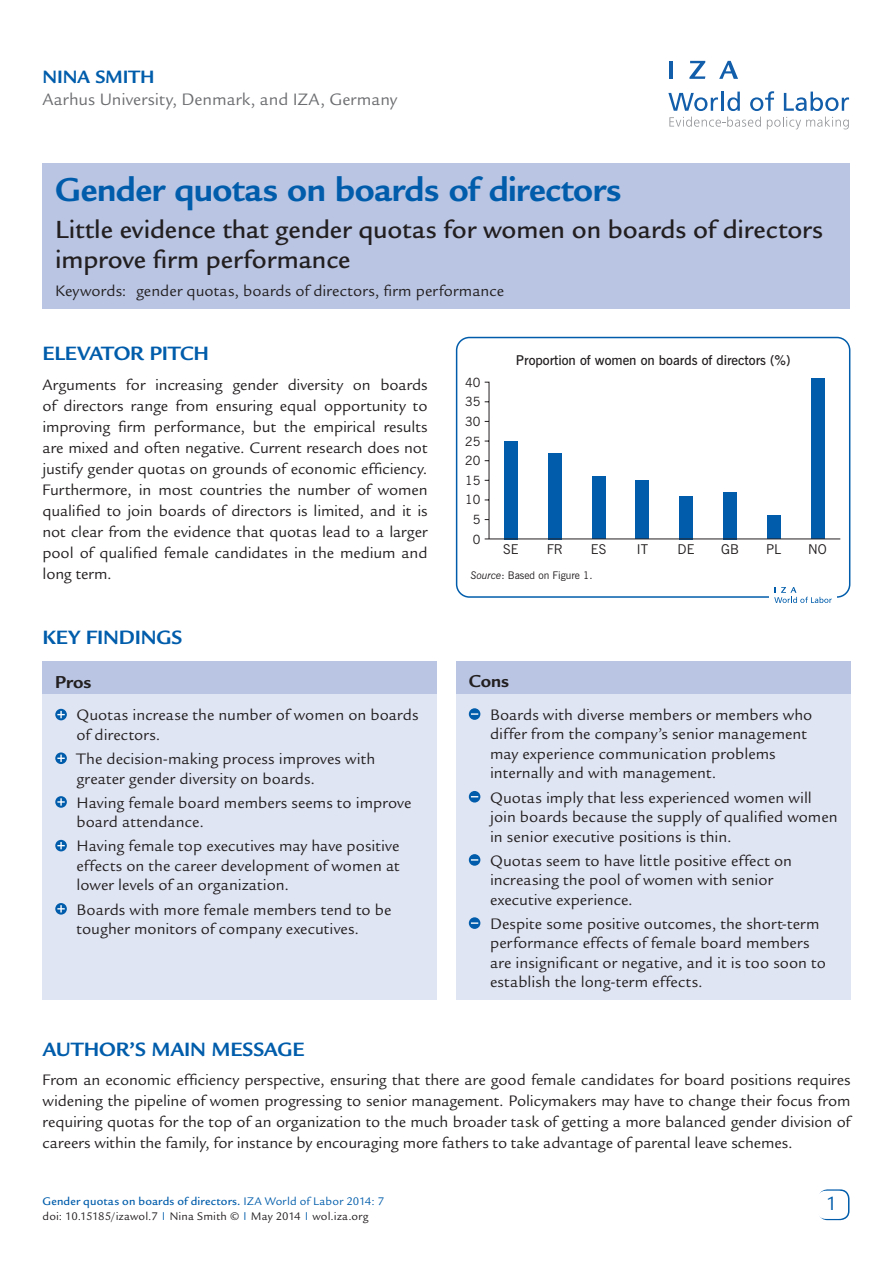
<style>
.page{position:relative;width:893px;height:1263px;background:#fff}
.page>*{position:absolute;margin:0;border:0;box-sizing:border-box;transform-origin:0 0}
.t1{font:700 36px "Legacy Sans Std";letter-spacing:-.015em;color:#015dab}
.t2{font:500 27px/30px "Legacy Sans Std";color:#231f20}
.t3{font:700 21px "Legacy Sans Std";letter-spacing:-.005em;color:#015dab}
.t4{font:21px "Legacy Sans Std";color:#015dab}
.t5{font:700 19.5px "Legacy Sans Std";letter-spacing:-.005em;color:#015dab}
.t6{font:700 18.75px "Legacy Sans Std";letter-spacing:-.005em;color:#231f20}
.t7{font:18px "Legacy Sans Std";color:#6c6d70}
.t8{font:16.5px/19.5px "Legacy Sans Std";letter-spacing:.005em;color:#231f20}
.t9{font:600 13.5px "News Gothic BT";color:#231f20}
.t10{font:13.5px "News Gothic BT";color:#231f20}
.t11{font:12.75px/19.6px "News Gothic BT";color:#231f20;text-align:right}
.t12{font:12px/15px "Legacy Sans Std";letter-spacing:.015em;color:#231f20}
.t13{font:10.5px "News Gothic BT";color:#231f20}
.s1{font-style:italic}
.s2{font-weight:500;color:#015dab}
.s3{color:#015dab}
</style>
<div class="page">
<div style="left:818px;top:1189px;width:31px;height:31px;border:2px solid #015dab;border-radius:9px"></div>
<div style="left:817px;top:1191px;width:30px;height:28px;background:#fff;border-radius:9px"></div>
<svg style="left:668px;top:93px;width:50px;height:18px"></svg>
<hr style="left:721px;top:92px;width:3px;height:19px;background:#125eaa">
<svg style="left:727px;top:92px;width:13px;height:19px"></svg>
<svg style="left:750px;top:91px;width:24px;height:20px"></svg>
<svg style="left:784px;top:92px;width:65px;height:19px"></svg>
<svg style="left:669px;top:117px;width:92px;height:10px"></svg>
<svg style="left:767px;top:117px;width:82px;height:12px"></svg>
<hr style="left:669px;top:61px;width:4px;height:18px;background:#125eaa">
<svg style="left:689px;top:61px;width:16px;height:18px"></svg>
<svg style="left:719px;top:61px;width:19px;height:18px"></svg>
<div style="left:456px;top:663px;width:394px;height:337px;background:#e0e5f3"></div>
<div style="left:43px;top:663px;width:394px;height:337px;background:#e0e5f3"></div>
<div style="left:43px;top:661px;width:394px;height:32px;background:#b9c5e3"></div>
<div style="left:456px;top:661px;width:394px;height:32px;background:#b9c5e3"></div>
<svg style="left:55px;top:709px;width:12px;height:11px"></svg>
<svg style="left:57px;top:711px;width:8px;height:7px"></svg>
<svg style="left:55px;top:752px;width:12px;height:12px"></svg>
<svg style="left:57px;top:755px;width:8px;height:7px"></svg>
<svg style="left:55px;top:796px;width:12px;height:12px"></svg>
<svg style="left:57px;top:798px;width:8px;height:8px"></svg>
<svg style="left:55px;top:840px;width:12px;height:11px"></svg>
<svg style="left:57px;top:842px;width:8px;height:7px"></svg>
<svg style="left:55px;top:903px;width:12px;height:12px"></svg>
<svg style="left:57px;top:905px;width:8px;height:7px"></svg>
<div style="left:469px;top:708px;width:11px;height:12px;background:#015dab;border-radius:50%"></div>
<svg style="left:471px;top:713px;width:7px;height:2px"></svg>
<svg style="left:469px;top:791px;width:11px;height:11px"></svg>
<div style="left:469px;top:854px;width:11px;height:12px;background:#015dab;border-radius:50%"></div>
<svg style="left:471px;top:859px;width:7px;height:2px"></svg>
<div style="left:469px;top:917px;width:11px;height:12px;background:#015dab;border-radius:50%"></div>
<svg style="left:471px;top:922px;width:7px;height:2px"></svg>
<div style="left:43px;top:163px;width:807px;height:146px;background:#b9c5e3"></div>
<div style="left:456px;top:337px;width:394px;height:261px;border:2px solid #015dab;border-radius:13px"></div>
<svg style="left:484px;top:381px;width:6px;height:159px"></svg>
<div style="left:504px;top:441px;width:14px;height:98px;background:#015dab"></div>
<div style="left:548px;top:453px;width:14px;height:86px;background:#015dab"></div>
<div style="left:592px;top:476px;width:13px;height:63px;background:#015dab"></div>
<div style="left:635px;top:481px;width:14px;height:58px;background:#015dab"></div>
<div style="left:679px;top:496px;width:14px;height:43px;background:#015dab"></div>
<div style="left:723px;top:492px;width:14px;height:47px;background:#015dab"></div>
<div style="left:767px;top:515px;width:14px;height:24px;background:#015dab"></div>
<div style="left:811px;top:378px;width:14px;height:161px;background:#015dab"></div>
<hr style="left:485px;top:539px;width:355px;height:1px;background:#231f20">
<div style="left:769px;top:582px;width:68px;height:27px;background:#fff"></div>
<svg style="left:774px;top:587px;width:58px;height:16px"></svg>
<p class="t5" style="left:43px;top:66px;width:114px">Nina Smith</p>
<p class="t7" style="left:43px;top:89px;width:356px">Aarhus University, Denmark, and IZA, Germany</p>
<h1 class="t1" style="left:55px;top:169px;width:568px">Gender quotas on boards of directors</h1>
<h2 class="t2" style="left:55px;top:214px;width:769px">Little evidence that gender quotas for women on boards of directors improve firm performance</h2>
<p class="t8" style="left:55px;top:282px;width:450px">Keywords: gender quotas, boards of directors, firm performance</p>
<p class="t3" style="left:43px;top:342px;width:165px">ELEVATOR PITCH</p>
<p class="t8" style="left:43px;top:374px;width:387px;line-height:21px;text-align:justify">Arguments for increasing gender diversity on boards of directors range from ensuring equal opportunity to improving firm performance, but the empirical results are mixed and often negative. Current research does not justify gender quotas on grounds of economic efficiency.<br>Furthermore, in most countries the number of women qualified to join boards of directors is limited, and it is not clear from the evidence that quotas lead to a larger pool of qualified female candidates in the medium and long term.</p>
<p class="t3" style="left:43px;top:625px;width:141px">KEY FINDINGS</p>
<p class="t6" style="left:55px;top:671px;width:38px">Pros</p>
<p class="t8" style="left:77px;top:706px;width:343px">Quotas increase the number of women on boards of directors.</p>
<p class="t8" style="left:77px;top:749px;width:300px">The decision-making process improves with greater gender diversity on boards.</p>
<p class="t8" style="left:77px;top:793px;width:336px">Having female board members seems to improve board attendance.</p>
<p class="t8" style="left:77px;top:837px;width:325px;text-align:justify">Having female top executives may have positive effects on the career development of women at lower levels of an organization.</p>
<p class="t8" style="left:77px;top:900px;width:316px">Boards with more female members tend to be tougher monitors of company executives.</p>
<p class="t11" style="left:465px;top:372px;width:17px">40<br>35<br>30<br>25<br>20<br>15<br>10<br>5<br>0</p>
<p class="t9" style="left:516px;top:352px;width:276px">Proportion of women on boards of directors (%)</p>
<p class="t10" style="left:503px;top:541px;width:17px">SE</p>
<p class="t10" style="left:547px;top:541px;width:18px">FR</p>
<p class="t10" style="left:591px;top:541px;width:17px">ES</p>
<p class="t10" style="left:637px;top:541px;width:13px">IT</p>
<p class="t10" style="left:677px;top:541px;width:18px">DE</p>
<p class="t10" style="left:721px;top:541px;width:19px">GB</p>
<p class="t10" style="left:766px;top:541px;width:17px">PL</p>
<p class="t10" style="left:808px;top:541px;width:20px">NO</p>
<p class="t13" style="left:470px;top:569px;width:124px"><span class="s1">Source</span>: Based on Figure 1.</p>
<p class="t6" style="left:469px;top:670px;width:42px">Cons</p>
<p class="t8" style="left:490px;top:705px;width:324px">Boards with diverse members or members who differ from the company’s senior management may experience communication problems internally and with management.</p>
<p class="t8" style="left:490px;top:788px;width:349px">Quotas imply that less experienced women will join boards because the supply of qualified women in senior executive positions is thin.</p>
<p class="t8" style="left:490px;top:851px;width:304px">Quotas seem to have little positive effect on increasing the pool of women with senior executive experience.</p>
<p class="t8" style="left:490px;top:914px;width:337px">Despite some positive outcomes, the short-term performance effects of female board members are insignificant or negative, and it is too soon to establish the long-term effects.</p>
<p class="t3" style="left:43px;top:1037px;width:123px">AUTH OR’S MAI</p>
<p class="t3" style="left:190px;top:1037px;width:116px">N MESSAGE</p>
<p class="t8" style="left:43px;top:1069px;width:809px;line-height:21px;text-align:justify">From an economic efficiency perspective, ensuring that there are good female candidates for board positions requires widening the pipeline of women progressing to senior management. Policymakers may have to change their focus from requiring quotas for the top of an organization to the much broader task of getting a more balanced gender division of careers within the family, for instance by encouraging more fathers to take advantage of parental leave schemes.</p>
<p class="t12" style="left:43px;top:1193px;width:343px"><span class="s2">Gender quotas on boards of directors.</span> <span class="s3">IZA World of Labor 2014: 7 </span>doi: 10.15185/izawol.7 <sup>|</sup> Nina Smith © <sup>|</sup> May 2014 <sup>|</sup> wol.iza.org</p>
<p class="t4" style="left:828px;top:1192px;width:13px">1</p>
</div>
